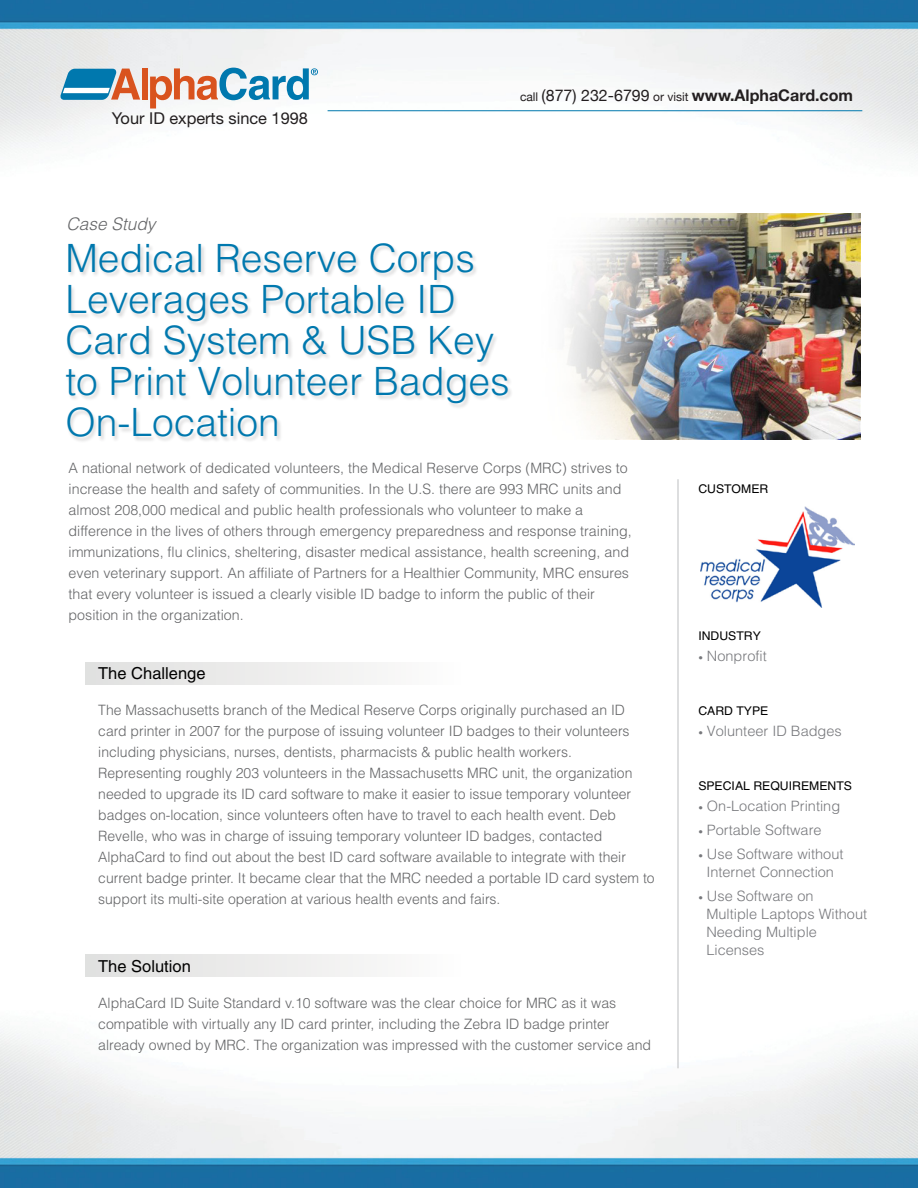
<style>
.page{position:relative;width:918px;height:1188px;background:#fff}
.page>*{position:absolute;margin:0;border:0;box-sizing:border-box;transform-origin:0 0}
.t1{font:300 39px/40.8px "Helvetica LT Std";color:#0078ae}
.t2{font:italic 300 17.25px "Helvetica LT Std";color:#646567}
.t3{font:16.5px "Helvetica LT Std";color:#010101}
.t4{font:16.35px "Helvetica Neue LT Std";color:#231f20}
.t5{font:700 16.05px "Helvetica Neue";color:#231f20}
.t6{font:300 14.25px/21px "Helvetica LT Std";color:#646567}
.t7{font:300 14.25px/18px "Helvetica LT Std";color:#77787c;text-align:center}
.t8{font:12px "Helvetica LT Std";color:#010101}
.s1{font-weight:400;font-size:12px}
.s2{font-weight:400}
.s3{font-size:9px}
</style>
<div class="page">
<img style="left:700px;top:506px;width:155px;height:101px">
<img style="left:1px;top:0;width:917px;height:157px">
<img style="left:566px;top:213px;width:295px;height:226px">
<div style="left:86px;top:662px;width:466px;height:23px;background:linear-gradient(to right,#e0e0df,#fff)"></div>
<img style="left:0;top:949px;width:918px;height:239px">
<div style="left:142px;top:69px;width:6px;height:31px;background:#d9531e"></div>
<svg style="left:150px;top:68px;width:168px;height:41px"></svg>
<svg style="left:60px;top:69px;width:80px;height:31px"></svg>
<hr style="left:328px;top:110px;width:534px;height:1px;background:#0078ae">
<div style="left:86px;top:955px;width:466px;height:22px;background:linear-gradient(to right,#e0e0df,#fff)"></div>
<hr style="left:678px;top:479px;width:1px;height:589px;background:#bdbec0">
<img style="left:68px;top:245px;width:443px;height:196px">
<p class="t4" style="left:112px;top:109px;width:198px">Your ID experts since 1998</p>
<p class="t5" style="left:520px;top:82px;width:335px"><span class="s1">call</span> <span class="s2">(877) 232-6799</span> <span class="s1">or visit</span> www.AlphaCard.com</p>
<p class="t2" style="left:66px;top:213px;width:91px">Case Study</p>
<h1 class="t1" style="left:65px;top:238px;width:446px">Medical Reserve Corps<br>Leverages Portable ID<br>Card System &amp; USB Key to Print Volunteer Badges<br>On-Location</h1>
<p class="t6" style="left:69px;top:458px;width:565px">A national network of dedicated volunteers, the Medical Reserve Corps (MRC) strives to increase the health and safety of communities. In the U.S. there are 993 MRC units and almost 208,000 medical and public health professionals who volunteer to make a difference in the lives of others through emergency preparedness and response training, immunizations, flu clinics, sheltering, disaster medical assistance, health screening, and even veterinary support. An affiliate of Partners for a Healthier Community, MRC ensures that every volunteer is issued a clearly visible ID badge to inform the public of their position in the organization.</p>
<p class="t3" style="left:98px;top:664px;width:109px">The Challenge</p>
<p class="t6" style="left:98px;top:700px;width:558px">The Massachusetts branch of the Medical Reserve Corps originally purchased an ID card printer in 2007 for the purpose of issuing volunteer ID badges to their volunteers including physicians, nurses, dentists, pharmacists &amp; public health workers.<br>Representing roughly 203 volunteers in the Massachusetts MRC unit, the organization needed to upgrade its ID card software to make it easier to issue temporary volunteer badges on-location, since volunteers often have to travel to each health event. Deb Revelle, who was in charge of issuing temporary volunteer ID badges, contacted AlphaCard to find out about the best ID card software available to integrate with their current badge printer. It became clear that the MRC needed a portable ID card system to support its multi-site operation at various health events and fairs.</p>
<p class="t3" style="left:98px;top:956px;width:94px">The Solution</p>
<p class="t6" style="left:98px;top:992px;width:554px">AlphaCard ID Suite Standard v.10 software was the clear choice for MRC as it was compatible with virtually any ID card printer, including the Zebra ID badge printer already owned by MRC. The organization was impressed with the customer service and</p>
<p class="t8" style="left:698px;top:482px;width:72px">CUSTOMER</p>
<p class="t8" style="left:698px;top:629px;width:64px">INDUSTRY</p>
<p class="t7" style="left:698px;top:647px;width:70px"><span class="s3">•</span> Nonprofit</p>
<p class="t8" style="left:698px;top:704px;width:72px">CARD TYPE</p>
<p class="t7" style="left:698px;top:722px;width:145px"><span class="s3">•</span> Volunteer ID Badges</p>
<p class="t8" style="left:698px;top:779px;width:155px">SPECIAL REQUIREMENTS</p>
<p class="t7" style="left:698px;top:797px;width:143px"><span class="s3">•</span> On-Location Printing</p>
<p class="t7" style="left:698px;top:821px;width:125px"><span class="s3">•</span> Portable Software</p>
<p class="t7" style="left:698px;top:845px;width:147px"><span class="s3">•</span> Use Software without<br>Internet Connection</p>
<p class="t7" style="left:706px;top:887px;width:162px;text-align:left;text-indent:-8px"><span class="s3">•</span> Use Software on<br>Multiple Laptops Without<br>Needing Multiple<br>Licenses</p>
</div>
